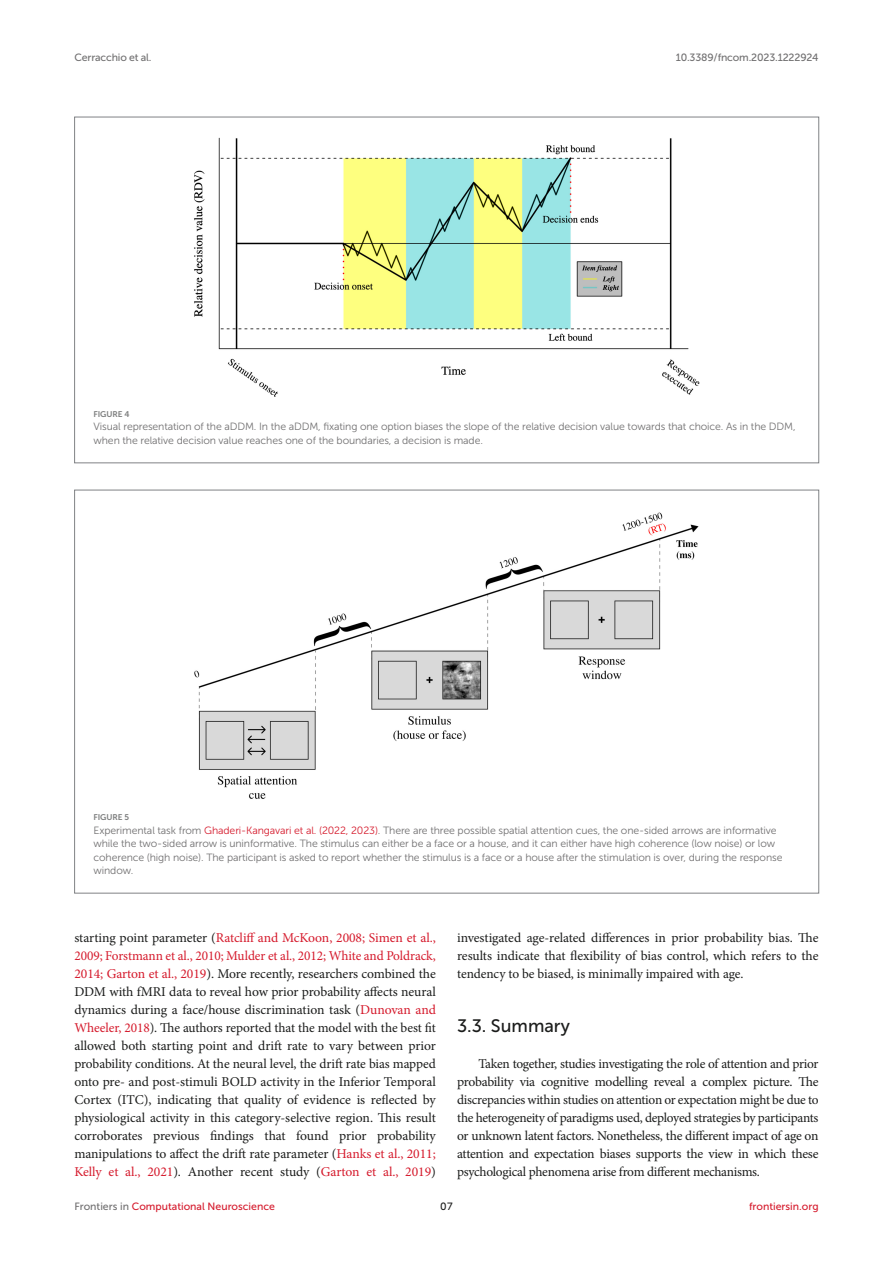
<style>
.page{position:relative;width:893px;height:1263px;background:#fff}
.page>*{position:absolute;margin:0;border:0;box-sizing:border-box;transform-origin:0 0}
.HEAD_2{font:18px "Museo Sans 500";color:#1b1c1b}
.TEXT_FLUSH{font:13.5px/18px "Minion Pro";letter-spacing:-.01em;color:#1b1c1b;text-align:justify}
.FIG_LEG{font:10.5px/13.5px "Museo Sans 300";letter-spacing:-.01em;color:#706f70}
.t1{font:10.5px "Museo Sans 500";color:#d51a2c}
.t2{font:10.5px "Museo Sans 500";letter-spacing:-.015em;color:#706f70}
.t3{font:10.5px "Museo Sans 500";color:#1b1c1b}
.FIG_HD{font:8.25px "Museo Sans 700";letter-spacing:-.01em;color:#7e7f7f}
.s1{color:#d51a2c}
.s2{color:#706f70}
</style>
<div class="page">
<img style="left:194px;top:137px;width:506px;height:260px">
<img style="left:194px;top:512px;width:505px;height:287px">
<p class="t2" style="left:74px;top:51px;width:79px">Cerracchio et al.</p>
<p class="t2" style="left:676px;top:51px;width:144px">10.3389/fncom.2023.1222924</p>
<p class="FIG_HD" style="left:94px;top:409px;width:37px">FIGURE 4</p>
<p class="FIG_LEG" style="left:94px;top:420px;width:703px">Visual representation of the aDDM. In the aDDM, fixating one option biases the slope of the relative decision value towards that choice. As in the DDM, when the relative decision value reaches one of the boundaries, a decision is made.</p>
<p class="FIG_HD" style="left:94px;top:813px;width:37px">FIGURE 5</p>
<p class="FIG_LEG" style="left:94px;top:823px;width:690px">Experimental task from <span class="s1">Ghaderi-Kangavari et al. (2022, 2023)</span>. There are three possible spatial attention cues, the one-sided arrows are informative while the two-sided arrow is uninformative. The stimulus can either be a face or a house, and it can either have high coherence (low noise) or low coherence (high noise). The participant is asked to report whether the stimulus is a face or a house after the stimulation is over, during the response window.</p>
<p class="TEXT_FLUSH" style="left:74px;top:929px;width:363px">starting point parameter (<span class="s1">Ratcliff and McKoon, 2008; Simen et al., 2009; Forstmann et al., 2010; Mulder et al., 2012; White and Poldrack, 2014; Garton et al., 2019</span>). More recently, researchers combined the DDM with fMRI data to reveal how prior probability affects neural dynamics during a face/house discrimination task (<span class="s1">Dunovan and Wheeler, 2018</span>). The authors reported that the model with the best fit allowed both starting point and drift rate to vary between prior probability conditions. At the neural level, the drift rate bias mapped onto pre- and post-stimuli BOLD activity in the Inferior Temporal Cortex (ITC), indicating that quality of evidence is reflected by physiological activity in this category-selective region. This result corroborates previous findings that found prior probability manipulations to affect the drift rate parameter (<span class="s1">Hanks et al., 2011; Kelly et al., 2021</span>). Another recent study (<span class="s1">Garton et al., 2019</span>)</p>
<p class="TEXT_FLUSH" style="left:457px;top:929px;width:363px">investigated age-related differences in prior probability bias. The results indicate that flexibility of bias control, which refers to the tendency to be biased, is minimally impaired with age.</p>
<p class="HEAD_2" style="left:457px;top:1016px;width:114px">3.3. Summary</p>
<p class="TEXT_FLUSH" style="left:457px;top:1055px;width:363px;text-indent:21px">Taken together, studies investigating the role of attention and prior probability via cognitive modelling reveal a complex picture. The discrepancies within studies on attention or expectation might be due to the heterogeneity of paradigms used, deployed strategies by participants or unknown latent factors. Nonetheless, the different impact of age on attention and expectation biases supports the view in which these psychological phenomena arise from different mechanisms.</p>
<p class="t1" style="left:74px;top:1200px;width:202px"><span class="s2">Frontiers in</span> Computational Neuroscience</p>
<p class="t3" style="left:440px;top:1200px;width:14px">07</p>
<p class="t1" style="left:749px;top:1200px;width:71px">frontiersin.org</p>
</div>
